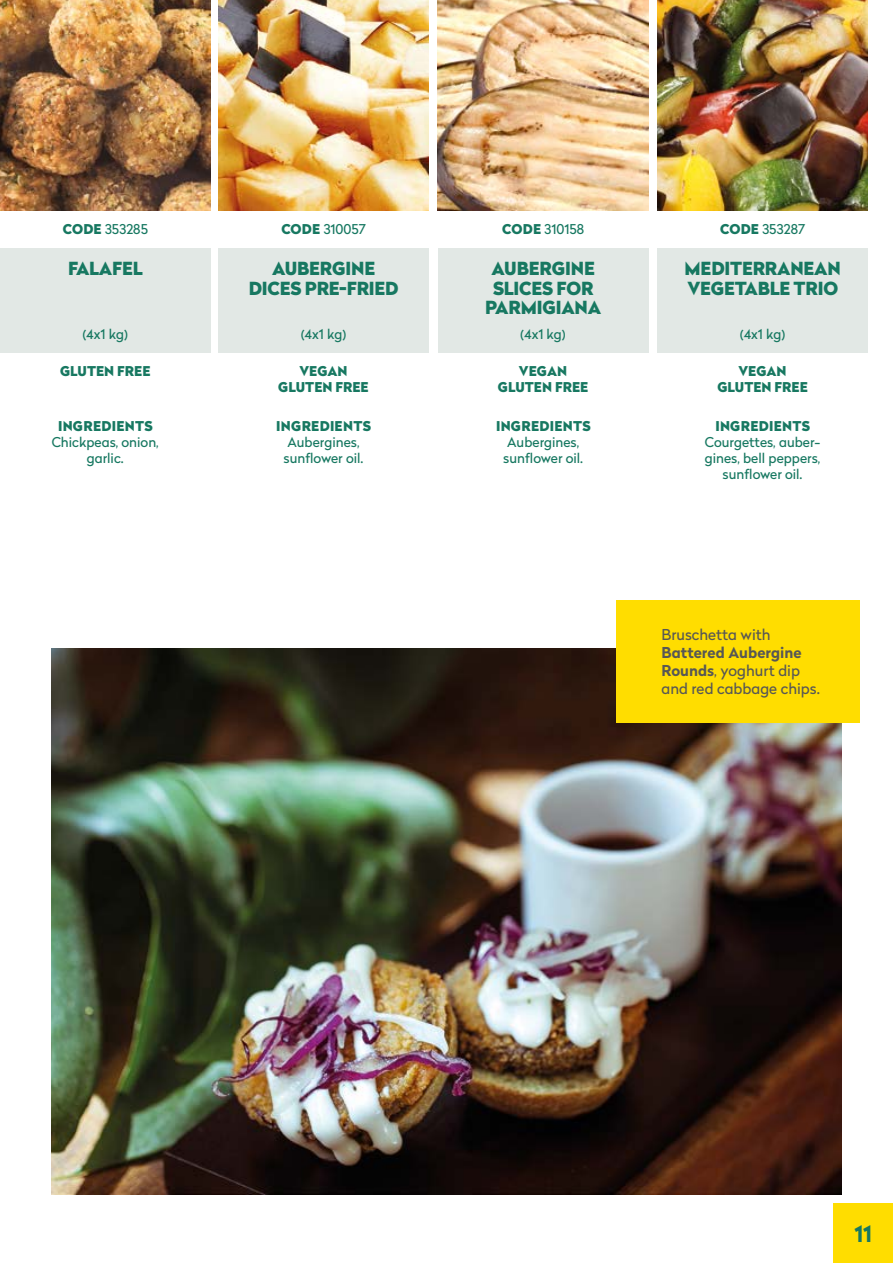
<style>
.page{position:relative;width:893px;height:1263px;background:#fff}
.page>*{position:absolute;margin:0;border:0;box-sizing:border-box;transform-origin:0 0}
.t1{font:700 22.5px "Radikal";color:#177861}
.t2{font:900 18px/19.5px "Radikal";letter-spacing:-.01em;color:#177861;text-align:center}
.t3{font:15px/18px "Radikal";color:#575756}
.t4{font:13.5px/16.2px "Radikal";color:#177861;text-align:center}
.t5{font:900 13.5px/16.2px "Radikal";color:#177861;text-align:center}
.t6{font:900 13.5px "Radikal";letter-spacing:.02em;color:#177861}
.s1{font-weight:900}
.s2{font-weight:700}
</style>
<div class="page">
<img style="left:51px;top:648px;width:791px;height:547px">
<div style="left:218px;top:248px;width:211px;height:105px;background:#e2e8e5"></div>
<div style="left:0;top:248px;width:210px;height:105px;background:#e2e8e5"></div>
<img style="left:0;top:0;width:210px;height:210px">
<img style="left:218px;top:0;width:211px;height:210px">
<div style="left:438px;top:248px;width:210px;height:105px;background:#e2e8e5"></div>
<img style="left:438px;top:0;width:210px;height:210px">
<div style="left:657px;top:248px;width:211px;height:105px;background:#e2e8e5"></div>
<img style="left:657px;top:0;width:211px;height:210px">
<div style="left:617px;top:600px;width:243px;height:122px;background:#fd0"></div>
<div style="left:833px;top:1203px;width:60px;height:60px;background:#fd0"></div>
<p class="t4" style="left:63px;top:221px;width:87px"><span class="s1">CODE</span> 353285</p>
<h2 class="t2" style="left:68px;top:258px;width:76px">FALAFEL</h2>
<p class="t4" style="left:82px;top:326px;width:47px">(4x1 kg)</p>
<p class="t5" style="left:60px;top:363px;width:92px">GLUTEN FREE</p>
<p class="t6" style="left:58px;top:416px;width:96px">INGREDIENTS</p>
<p class="t4" style="left:52px;top:433px;width:108px">Chickpeas, onion, garlic.</p>
<p class="t4" style="left:281px;top:221px;width:86px"><span class="s1">CODE</span> 310057</p>
<h2 class="t2" style="left:249px;top:258px;width:151px">AUBERGINE<br>DICES PRE-FRIED</h2>
<p class="t4" style="left:301px;top:326px;width:47px">(4x1 kg)</p>
<p class="t5" style="left:278px;top:363px;width:92px">VEGAN<br>GLUTEN FREE</p>
<p class="t6" style="left:276px;top:416px;width:96px">INGREDIENTS</p>
<p class="t4" style="left:284px;top:433px;width:81px;text-align:left">Aubergines, sunflower oil.</p>
<p class="t4" style="left:502px;top:221px;width:83px"><span class="s1">CODE</span> 310158</p>
<h2 class="t2" style="left:485px;top:258px;width:117px">AUBERGINE<br>SLICES FOR<br>PARMIGIANA</h2>
<p class="t4" style="left:520px;top:326px;width:47px">(4x1 kg)</p>
<p class="t5" style="left:498px;top:363px;width:92px">VEGAN<br>GLUTEN FREE</p>
<p class="t6" style="left:496px;top:416px;width:96px">INGREDIENTS</p>
<p class="t4" style="left:503px;top:433px;width:81px;text-align:left">Aubergines, sunflower oil.</p>
<p class="t4" style="left:720px;top:221px;width:87px"><span class="s1">CODE</span> 353287</p>
<h2 class="t2" style="left:685px;top:258px;width:158px;text-align:left">MEDITERRANEAN<br>VEGETABLE TRIO</h2>
<p class="t4" style="left:740px;top:326px;width:47px">(4x1 kg)</p>
<p class="t5" style="left:717px;top:363px;width:92px">VEGAN<br>GLUTEN FREE</p>
<p class="t6" style="left:715px;top:416px;width:96px">INGREDIENTS</p>
<p class="t4" style="left:705px;top:433px;width:117px">Courgettes, auber&shy;gines, bell peppers, sunflower oil.</p>
<p class="t3" style="left:661px;top:625px;width:111px">Bruschetta with</p>
<p class="t3" style="left:661px;top:643px;width:160px"><span class="s2">Battered Aubergine<br>Rounds</span>, yoghurt dip and red cabbage chips.</p>
<h1 class="t1" style="left:854px;top:1217px;width:19px">11</h1>
</div>
